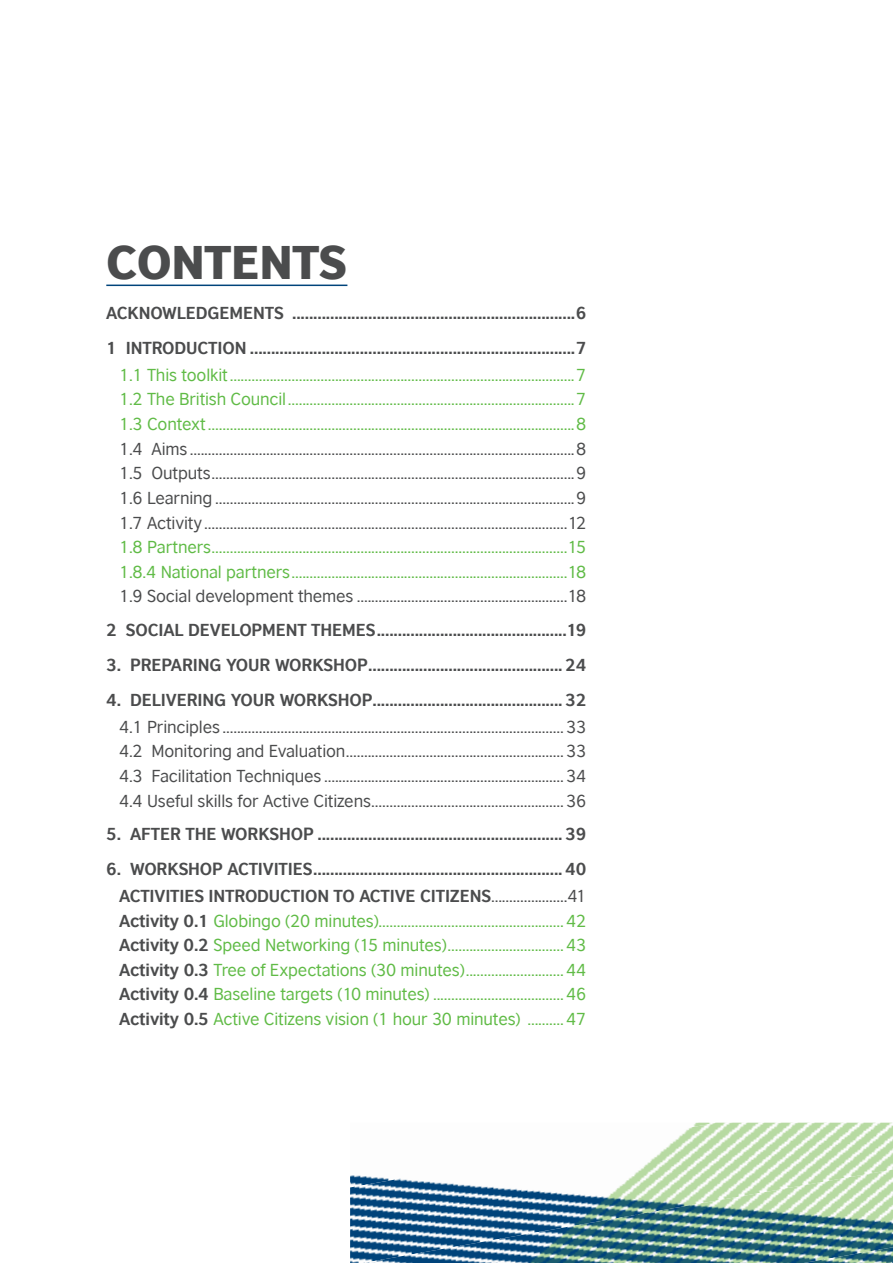
<style>
.page{position:relative;width:893px;height:1263px;background:#fff}
.page>*{position:absolute;margin:0;border:0;box-sizing:border-box;transform-origin:0 0}
.Section_header_caps{font:900 45px "British Council Sans";letter-spacing:-.01em;color:#4b4c4d}
.Contents_C_Head{font:16.5px "British Council Sans";letter-spacing:-.01em;color:#4b4c4d}
.Contents_C_Head-2{font:16.5px "British Council Sans";letter-spacing:-.01em;color:#60bb46}
.Contents_A_Head{font:700 16.5px "British Council Sans";letter-spacing:-.01em;color:#4b4c4d}
.Contents_C_Head-3{font:700 16.5px "British Council Sans";letter-spacing:-.01em;color:#4b4c4d}
.s1{font-weight:400}
.s2{font-weight:700;color:#4b4c4d}
</style>
<div class="page">
<hr style="left:106px;top:285px;width:241px;height:1px;background:#00447b">
<img style="left:350px;top:1123px;width:543px;height:140px">
<img style="left:363px;top:1169px;width:530px;height:94px">
<img style="left:804px;top:1247px;width:89px;height:16px">
<p class="Section_header_caps" style="left:106px;top:232px;width:242px">CONTENTS</p>
<p class="Contents_A_Head" style="left:106px;top:302px;width:482px">ACKNOWLEDGEMENTS ...................................................................6</p>
<p class="Contents_A_Head" style="left:106px;top:337px;width:482px">1 INTRODUCTION .............................................................................7</p>
<p class="Contents_C_Head-2" style="left:119px;top:364px;width:469px">1.1 This toolkit...............................................................................................7</p>
<p class="Contents_C_Head-2" style="left:119px;top:389px;width:469px">1.2 The British Council...............................................................................7</p>
<p class="Contents_C_Head-2" style="left:119px;top:414px;width:469px">1.3 Context.....................................................................................................8</p>
<p class="Contents_C_Head" style="left:119px;top:438px;width:469px">1.4 Aims ..........................................................................................................8</p>
<p class="Contents_C_Head" style="left:119px;top:463px;width:469px">1.5 Outputs....................................................................................................9</p>
<p class="Contents_C_Head" style="left:119px;top:488px;width:469px">1.6 Learning ...................................................................................................9</p>
<p class="Contents_C_Head" style="left:119px;top:512px;width:469px">1.7 Activity....................................................................................................12</p>
<p class="Contents_C_Head-2" style="left:119px;top:537px;width:469px">1.8 Partners..................................................................................................15</p>
<p class="Contents_C_Head-2" style="left:119px;top:562px;width:469px">1.8.4 National partners............................................................................18</p>
<p class="Contents_C_Head" style="left:119px;top:586px;width:469px">1.9 Social development themes ..........................................................18</p>
<p class="Contents_A_Head" style="left:106px;top:619px;width:482px">2 SOCIAL DEVELOPMENT THEMES.............................................19</p>
<p class="Contents_A_Head" style="left:106px;top:654px;width:482px">3. PREPARING YOUR WORKSHOP.............................................. 24</p>
<p class="Contents_A_Head" style="left:106px;top:689px;width:482px">4. DELIVERING YOUR WORKSHOP............................................. 32</p>
<p class="Contents_C_Head" style="left:119px;top:717px;width:469px">4.1 Principles ..............................................................................................33</p>
<p class="Contents_C_Head" style="left:119px;top:741px;width:469px">4.2 Monitoring and Evaluation............................................................33</p>
<p class="Contents_C_Head" style="left:119px;top:766px;width:469px">4.3 Facilitation Techniques ..................................................................34</p>
<p class="Contents_C_Head" style="left:119px;top:790px;width:469px">4.4 Useful skills for Active Citizens.....................................................36</p>
<p class="Contents_A_Head" style="left:106px;top:823px;width:482px">5. AFTER THE WORKSHOP .......................................................... 39</p>
<p class="Contents_A_Head" style="left:106px;top:858px;width:482px">6. WORKSHOP ACTIVITIES........................................................... 40</p>
<p class="Contents_C_Head-3" style="left:119px;top:885px;width:469px">ACTIVITIES INTRODUCTION TO ACTIVE CITIZENS<span class="s1">.....................41</span></p>
<p class="Contents_C_Head-2" style="left:119px;top:910px;width:469px"><span class="s2">Activity 0.1</span> Globingo (20 minutes)...................................................42</p>
<p class="Contents_C_Head-2" style="left:119px;top:935px;width:469px"><span class="s2">Activity 0.2</span> Speed Networking (15 minutes)................................43</p>
<p class="Contents_C_Head-2" style="left:119px;top:959px;width:469px"><span class="s2">Activity 0.3</span> Tree of Expectations (30 minutes)...........................44</p>
<p class="Contents_C_Head-2" style="left:119px;top:984px;width:469px"><span class="s2">Activity 0.4</span> Baseline targets (10 minutes) ....................................46</p>
<p class="Contents_C_Head-2" style="left:119px;top:1009px;width:469px"><span class="s2">Activity 0.5</span> Active Citizens vision (1 hour 30 minutes) ..........47</p>
</div>
